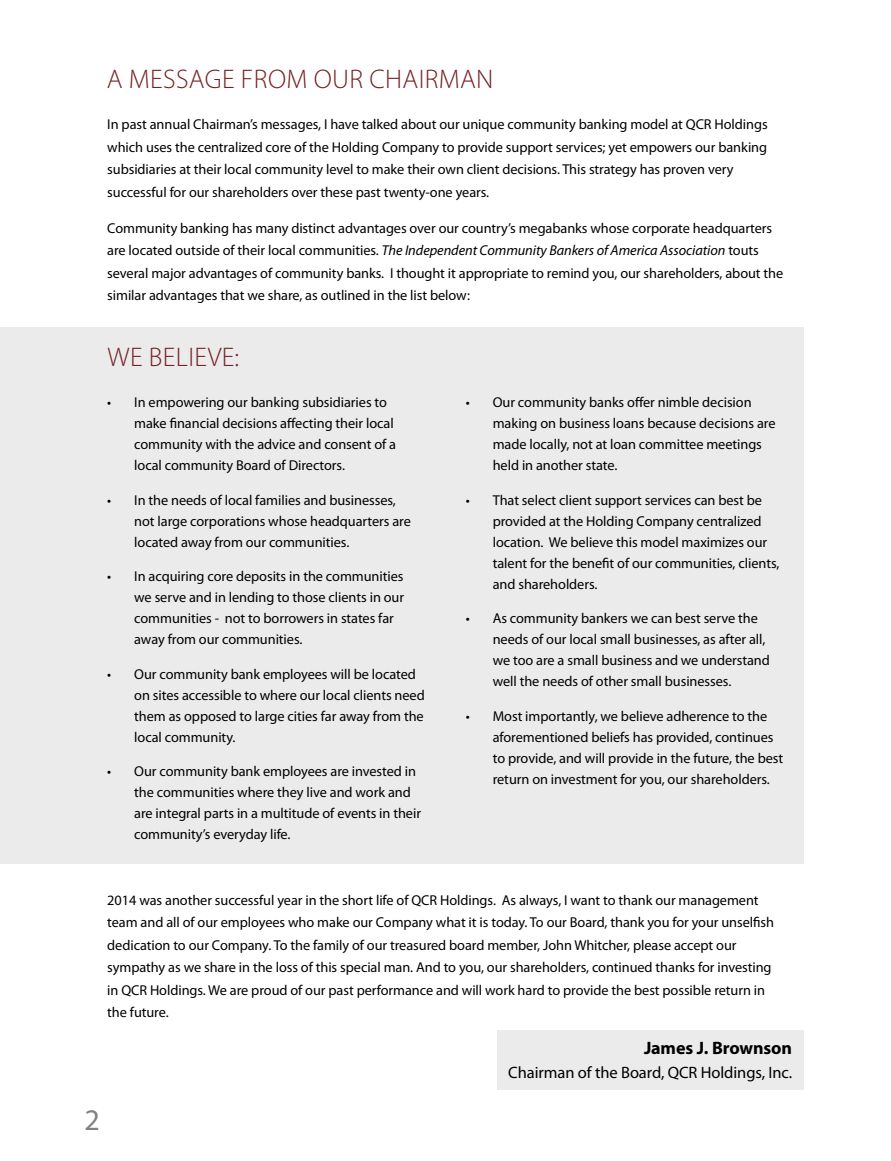
<style>
.page{position:relative;width:891px;height:1161px;background:#fff}
.page>*{position:absolute;margin:0;border:0;box-sizing:border-box;transform-origin:0 0}
.t1{font:30px "Myriad Pro";color:#808285}
.t2{font:300 27px "Myriad Pro";letter-spacing:.015em;color:#762123}
.t3{font:700 18px "Myriad Pro";letter-spacing:-.005em;color:#000}
.t4{font:16.5px "Myriad Pro";letter-spacing:-.005em;color:#000}
.t5{font:14.4px/21px "Myriad Pro";letter-spacing:-.005em;color:#000}
.s1{font-style:italic}
</style>
<div class="page">
<div style="left:0;top:327px;width:804px;height:537px;background:#ebebec"></div>
<div style="left:497px;top:1030px;width:307px;height:60px;background:#ebebec"></div>
<h2 class="t2" style="left:107px;top:63px;width:388px">A MESSAGE FROM OUR CHAIRMAN</h2>
<p class="t5" style="left:107px;top:113px;width:662px;line-height:22.5px">In past annual Chairman’s messages, I have talked about our unique community banking model at QCR Holdings which uses the centralized core of the Holding Company to provide support services; yet empowers our banking subsidiaries at their local community level to make their own client decisions. This strategy has proven very successful for our shareholders over these past twenty-one years.</p>
<p class="t5" style="left:107px;top:216px;width:678px;line-height:22.5px">Community banking has many distinct advantages over our country’s megabanks whose corporate headquarters are located outside of their local communities. <span class="s1">The Independent Community Bankers of America Association</span> touts several major advantages of community banks. I thought it appropriate to remind you, our shareholders, about the similar advantages that we share, as outlined in the list below:</p>
<h2 class="t2" style="left:108px;top:341px;width:133px">WE BELIEVE:</h2>
<p class="t5" style="left:134px;top:392px;width:263px;text-indent:-27px">• In empowering our banking subsidiaries to make financial decisions affecting their local community with the advice and consent of a local community Board of Directors.</p>
<p class="t5" style="left:134px;top:489px;width:278px;text-indent:-27px">• In the needs of local families and businesses, not large corporations whose headquarters are located away from our communities.</p>
<p class="t5" style="left:134px;top:566px;width:271px;text-indent:-27px">• In acquiring core deposits in the communities we serve and in lending to those clients in our communities - not to borrowers in states far away from our communities.</p>
<p class="t5" style="left:134px;top:663px;width:292px;text-indent:-27px">• Our community bank employees will be located on sites accessible to where our local clients need them as opposed to large cities far away from the local community.</p>
<p class="t5" style="left:134px;top:761px;width:288px;text-indent:-27px">• Our community bank employees are invested in the communities where they live and work and are integral parts in a multitude of events in their community’s everyday life.</p>
<p class="t5" style="left:493px;top:392px;width:284px;text-indent:-27px">• Our community banks offer nimble decision making on business loans because decisions are made locally, not at loan committee meetings held in another state.</p>
<p class="t5" style="left:493px;top:489px;width:288px;text-indent:-27px">• That select client support services can best be provided at the Holding Company centralized location. We believe this model maximizes our talent for the benefit of our communities, clients, and shareholders.</p>
<p class="t5" style="left:493px;top:608px;width:279px;text-indent:-27px">• As community bankers we can best serve the needs of our local small businesses, as after all, we too are a small business and we understand well the needs of other small businesses.</p>
<p class="t5" style="left:493px;top:705px;width:292px;text-indent:-27px">• Most importantly, we believe adherence to the aforementioned beliefs has provided, continues to provide, and will provide in the future, the best return on investment for you, our shareholders.</p>
<p class="t5" style="left:107px;top:888px;width:668px;line-height:22.5px">2014 was another successful year in the short life of QCR Holdings. As always, I want to thank our management team and all of our employees who make our Company what it is today. To our Board, thank you for your unselfish dedication to our Company. To the family of our treasured board member, John Whitcher, please accept our sympathy as we share in the loss of this special man. And to you, our shareholders, continued thanks for investing in QCR Holdings. We are proud of our past performance and will work hard to provide the best possible return in the future.</p>
<p class="t3" style="left:644px;top:1036px;width:150px">James J. Brownson</p>
<p class="t4" style="left:508px;top:1062px;width:285px">Chairman of the Board, QCR Holdings, Inc.</p>
<h1 class="t1" style="left:85px;top:1101px;width:17px">2</h1>
</div>
